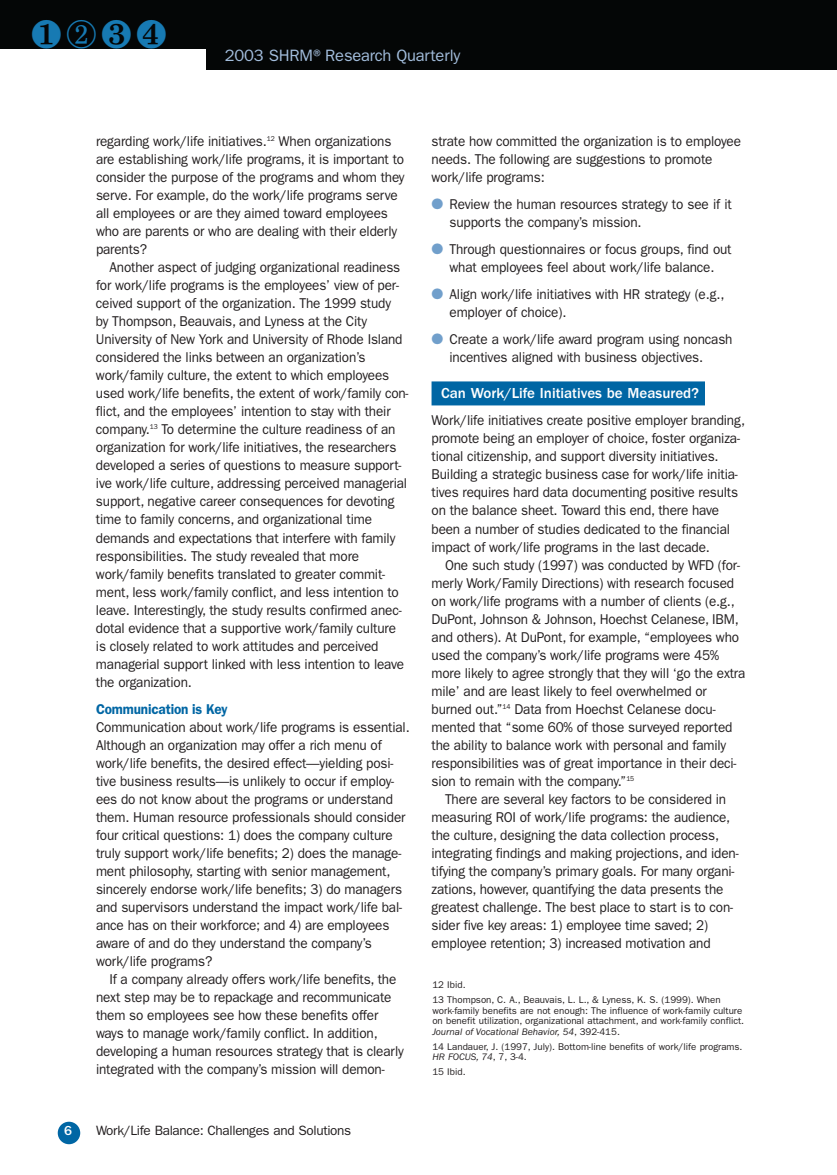
<style>
.page{position:relative;width:837px;height:1175px;background:#fff}
.page>*{position:absolute;margin:0;border:0;box-sizing:border-box;transform-origin:0 0}
.t1{font:39.75px "Monotype Sorts";color:#177ab3}
.t2{font:16.5px "Franklin Gothic";letter-spacing:-.01em;color:#a3bedd}
.t3{font:500 15px "Franklin Gothic";color:#fff}
.t4{font:14.25px/18px "Franklin Gothic";letter-spacing:-.01em;color:#231f20;scale:.95 1}
.t5{font:600 14.25px "Franklin Gothic";letter-spacing:-.01em;color:#0066a4;scale:.95 1}
.t6{font:13.5px "Franklin Gothic";letter-spacing:-.025em;color:#231f20}
.t7{font:500 13.5px "Franklin Gothic";color:#fff}
.t8{font:9.75px/10.5px "Franklin Gothic";color:#231f20}
.s1{color:#719fcb}
.s2{font-style:italic}
</style>
<div class="page">
<div style="left:207px;top:0;width:630px;height:70px;background:#040606"></div>
<div style="left:0;top:0;width:837px;height:49px;background:#040606"></div>
<div style="left:58px;top:1121px;width:22px;height:23px;background:#0066a4;border-radius:50%"></div>
<div style="left:432px;top:381px;width:273px;height:24px;background:#0066a4"></div>
<h1 class="t1" style="left:31px;top:16px;width:138px">❶②❸❹</h1>
<p class="t2" style="left:225px;top:50px;width:237px">2003 SHRM®Research Quarterly</p>
<p class="t4" style="left:96px;top:134px;width:326px">regarding work/life initiatives.<sup>12</sup> When organizations are establishing work/life programs, it is important to consider the purpose of the programs and whom they serve. For example, do the work/life programs serve all employees or are they aimed toward employees who are parents or who are dealing with their elderly parents?</p>
<p class="t4" style="left:96px;top:260px;width:331px;text-indent:14px">Another aspect of judging organizational readiness for work/life programs is the employees’ view of per&shy;ceived support of the organization. The 1999 study<br>by Thompson, Beauvais, and Lyness at the City University of New York and University of Rhode Island considered the links between an organization’s work/family culture, the extent to which employees used work/life benefits, the extent of work/family con&shy;flict, and the employees’ intention to stay with their company.<sup>13</sup> To determine the culture readiness of an organization for work/life initiatives, the researchers developed a series of questions to measure support&shy;ive work/life culture, addressing perceived managerial support, negative career consequences for devoting time to family concerns, and organizational time demands and expectations that interfere with family responsibilities. The study revealed that more work/family benefits translated to greater commit&shy;ment, less work/family conflict, and less intention to leave. Interestingly, the study results confirmed anec&shy;dotal evidence that a supportive work/family culture is closely related to work attitudes and perceived managerial support linked with less intention to leave the organization.</p>
<p class="t5" style="left:96px;top:703px;width:140px">Communication is Key</p>
<p class="t4" style="left:96px;top:719px;width:332px">Communication about work/life programs is essential.<br>Although an organization may offer a rich menu of work/life benefits, the desired effect—yielding posi&shy;tive business results—is unlikely to occur if employ&shy;ees do not know about the programs or understand them. Human resource professionals should consider four critical questions: 1) does the company culture truly support work/life benefits; 2) does the manage&shy;ment philosophy, starting with senior management, sincerely endorse work/life benefits; 3) do managers and supervisors understand the impact work/life bal&shy;ance has on their workforce; and 4) are employees aware of and do they understand the company’s work/life programs?</p>
<p class="t4" style="left:96px;top:971px;width:326px;text-indent:14px">If a company already offers work/life benefits, the next step may be to repackage and recommunicate them so employees see how these benefits offer ways to manage work/family conflict. In addition, developing a human resources strategy that is clearly integrated with the company’s mission will demon-</p>
<p class="t7" style="left:64px;top:1126px;width:9px">6</p>
<p class="t6" style="left:96px;top:1126px;width:257px">Work/Life Balance: Challenges and Solutions</p>
<p class="t4" style="left:432px;top:134px;width:327px">strate how committed the organization is to employee needs. The following are suggestions to promote work/life programs:</p>
<p class="t4" style="left:450px;top:197px;width:299px;text-indent:-18px"><span class="s1">●</span> Review the human resources strategy to see if it supports the company’s mission.</p>
<p class="t4" style="left:432px;top:242px;width:317px;text-align:center"><span class="s1">●</span> Through questionnaires or focus groups, find out what employees feel about work/life balance.</p>
<p class="t4" style="left:450px;top:287px;width:291px;text-indent:-18px"><span class="s1">●</span> Align work/life initiatives with HR strategy (e.g., employer of choice).</p>
<p class="t4" style="left:450px;top:332px;width:299px;text-indent:-18px"><span class="s1">●</span> Create a work/life award program using noncash incentives aligned with business objectives.</p>
<p class="t3" style="left:441px;top:388px;width:259px">Can Work/Life Initiatives be Measured?</p>
<p class="t4" style="left:432px;top:413px;width:332px">Work/life initiatives create positive employer branding, promote being an employer of choice, foster organiza&shy;tional citizenship, and support diversity initiatives.<br>Building a strategic business case for work/life initia&shy;tives requires hard data documenting positive results on the balance sheet. Toward this end, there have been a number of studies dedicated to the financial impact of work/life programs in the last decade.</p>
<p class="t4" style="left:432px;top:557px;width:332px;text-indent:14px">One such study (1997) was conducted by WFD (for&shy;merly Work/Family Directions) with research focused on work/life programs with a number of clients (e.g., DuPont, Johnson &amp; Johnson, Hoechst Celanese, IBM, and others). At DuPont, for example, “employees who used the company’s work/life programs were 45% more likely to agree strongly that they will ‘go the extra mile’ and are least likely to feel overwhelmed or burned out.”<sup>14</sup> Data from Hoechst Celanese docu&shy;mented that “some 60% of those surveyed reported the ability to balance work with personal and family responsibilities was of great importance in their deci&shy;sion to remain with the company.”<sup>15</sup></p>
<p class="t4" style="left:432px;top:791px;width:325px;text-indent:14px">There are several key factors to be considered in measuring ROI of work/life programs: the audience, the culture, designing the data collection process, integrating findings and making projections, and iden&shy;tifying the company’s primary goals. For many organi&shy;zations, however, quantifying the data presents the greatest challenge. The best place to start is to con&shy;sider five key areas: 1) employee time saved; 2) employee retention; 3) increased motivation and</p>
<p class="t8" style="left:432px;top:978px;width:290px;line-height:15px">12 Ibid.<br>13 Thompson, C. A., Beauvais, L. L., &amp; Lyness, K. S. (1999). When</p>
<p class="t8" style="left:432px;top:1005px;width:313px">work-family benefits are not enough: The influence of work-family culture on benefit utilization, organizational attachment, and work-family conflict.<br><span class="s2">Journal of Vocational Behavior, 54</span>, 392-415.</p>
<p class="t8" style="left:432px;top:1041px;width:312px">14 Landauer, J. (1997, July). Bottom-line benefits of work/life programs.<br><span class="s2">HR FOCUS, 74</span>, 7, 3-4.</p>
<p class="t8" style="left:432px;top:1067px;width:35px">15 Ibid.</p>
</div>
